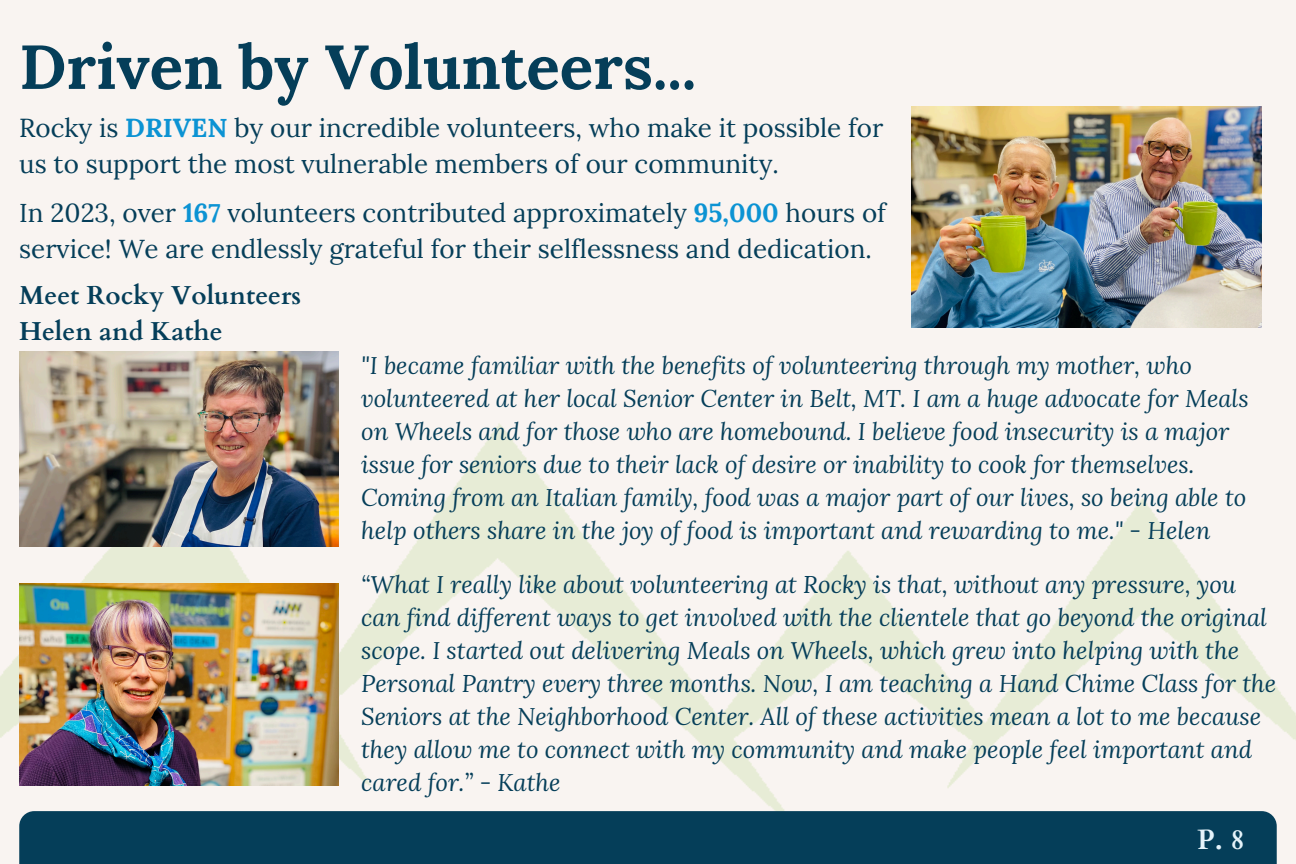
<style>
.page{position:relative;width:1296px;height:864px;background:#f9f4f1}
.page>*{position:absolute;margin:0;border:0;box-sizing:border-box;transform-origin:0 0}
.t1{font:700 62px "Lora";color:#053e59}
.t2{font:700 28px "Cardo";color:#e5f3fa}
.t3{font:26px/36px "Lora";color:#053e59}
.t4{font:700 26px/36px "Cardo";color:#053e59}
.t5{font:italic 24px/33px "Lora";color:#053e59}
.s1{font-weight:700;color:#0c93d3}
</style>
<div class="page">
<img style="left:0;top:266px;width:1296px;height:576px">
<img style="left:19px;top:352px;width:320px;height:195px">
<img style="left:912px;top:107px;width:349px;height:220px">
<img style="left:19px;top:583px;width:320px;height:203px">
<div style="left:19px;top:811px;width:1257px;height:53px;background:#053e59"></div>
<h5 class="t1" style="left:19px;top:27px;width:679px">Driven by Volunteers...</h5>
<p class="t3" style="left:19px;top:110px;width:866px">Rocky is <span class="s1">DRIVEN</span> by our incredible volunteers, who make it possible for us to support the most vulnerable members of our community.</p>
<h4 class="t3" style="left:19px;top:194px;width:868px">In 2023, over <span class="s1">167</span> volunteers contributed approximately <span class="s1">95,000</span> hours of service! We are endlessly grateful for their selflessness and dedication.</h4>
<p class="t4" style="left:19px;top:278px;width:283px">Meet Rocky Volunteers<br>Helen and Kathe</p>
<p class="t5" style="left:361px;top:349px;width:889px">"I became familiar with the benefits of volunteering through my mother, who volunteered at her local Senior Center in Belt, MT. I am a huge advocate for Meals on Wheels and for those who are homebound. I believe food insecurity is a major issue for seniors due to their lack of desire or inability to cook for themselves.<br>Coming from an Italian family, food was a major part of our lives, so being able to help others share in the joy of food is important and rewarding to me." - Helen</p>
<p class="t5" style="left:361px;top:568px;width:917px">“What I really like about volunteering at Rocky is that, without any pressure, you can find different ways to get involved with the clientele that go beyond the original scope. I started out delivering Meals on Wheels, which grew into helping with the Personal Pantry every three months. Now, I am teaching a Hand Chime Class for the Seniors at the Neighborhood Center. All of these activities mean a lot to me because they allow me to connect with my community and make people feel important and cared for.” - Kathe</p>
<p class="t2" style="left:1197px;top:821px;width:49px">P. 8</p>
</div>
